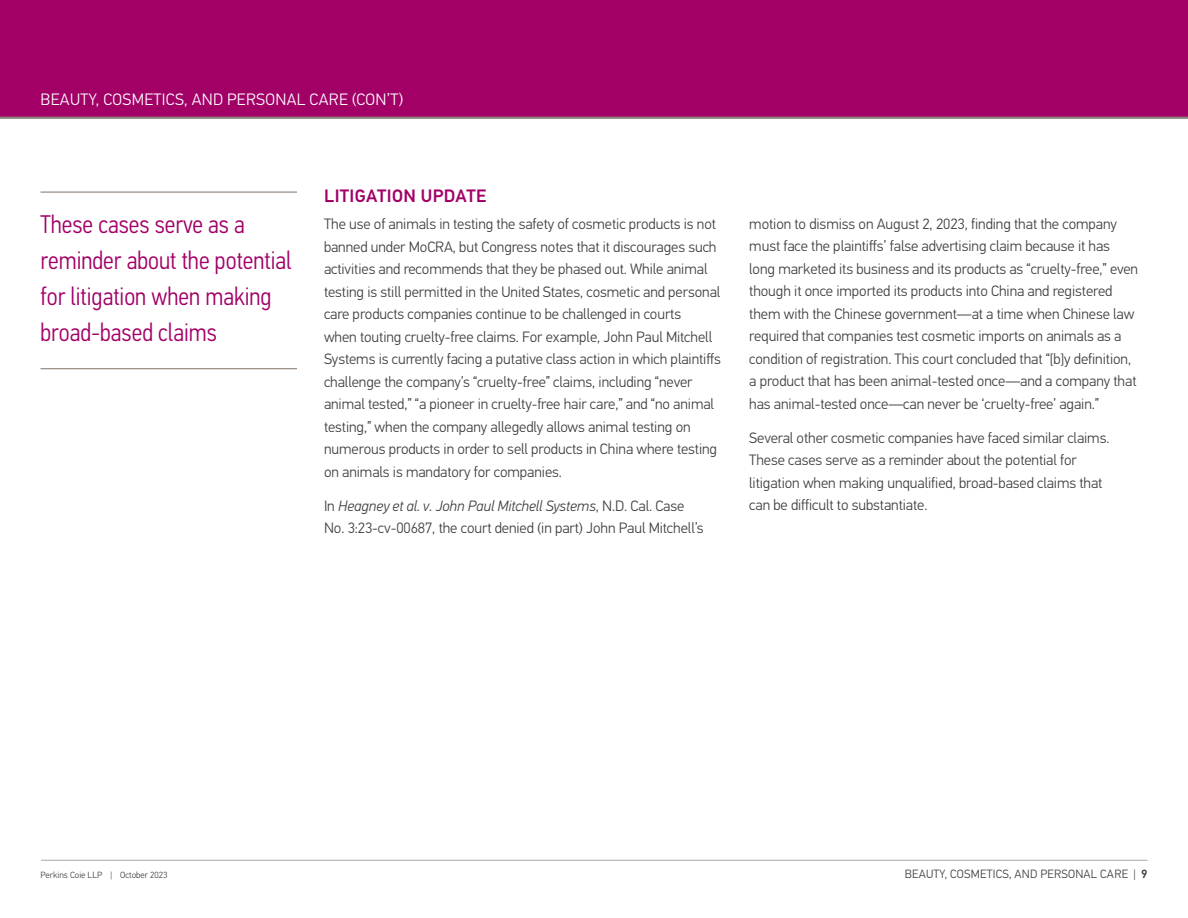
<style>
.page{position:relative;width:1188px;height:918px;background:#fff}
.page>*{position:absolute;margin:0;border:0;box-sizing:border-box;transform-origin:0 0}
.Callouts{font:300 25.5px/36px "PF Din Text Cond Pro";color:#a20067}
.Food_CPG_Subhead{font:500 18px "PF Din Text Pro";letter-spacing:.02em;color:#a20067}
.Food_CPG_Section_Title{font:300 16.5px "PF Din Text Pro";letter-spacing:.02em;color:#fff}
.Food_CPG_Bullet_Points{font:300 15px/22.5px "PF Din Text Pro";letter-spacing:-.005em;color:#3e3e3f}
.t1{font:300 12px "PF Din Text Pro";letter-spacing:.02em;color:#3e3e3f}
.t2{font:300 9px "PF Din Text Pro";color:#3e3e3f}
.s1{font-style:italic}
.s2{font-weight:500}
</style>
<div class="page">
<div style="left:0;top:0;width:1188px;height:118px;background:#a20067"></div>
<hr style="left:0;top:117px;width:1188px;height:2px;background:#8c8279">
<hr style="left:41px;top:860px;width:1107px;height:1px;background:#a8a9ad">
<hr style="left:40px;top:192px;width:257px;height:1px;background:#8c8279">
<hr style="left:40px;top:368px;width:257px;height:1px;background:#8c8279">
<p class="Food_CPG_Section_Title" style="left:41px;top:89px;width:364px">BEAUTY, COSMETICS, AND PERSONAL CARE (CON’T)</p>
<p class="Food_CPG_Subhead" style="left:324px;top:185px;width:164px">LITIGATION UPDATE</p>
<p class="Food_CPG_Bullet_Points" style="left:324px;top:213px;width:399px">The use of animals in testing the safety of cosmetic products is not banned under MoCRA, but Congress notes that it discourages such activities and recommends that they be phased out. While animal testing is still permitted in the United States, cosmetic and personal care products companies continue to be challenged in courts<br>when touting cruelty-free claims. For example, John Paul Mitchell Systems is currently facing a putative class action in which plaintiffs challenge the company’s “cruelty-free” claims, including “never animal tested,” “a pioneer in cruelty-free hair care,” and “no animal testing,” when the company allegedly allows animal testing on numerous products in order to sell products in China where testing on animals is mandatory for companies.</p>
<p class="Food_CPG_Bullet_Points" style="left:324px;top:495px;width:381px">In <span class="s1">Heagney et al. v. John Paul Mitchell Systems</span>, N.D. Cal. Case<br>No. 3:23-cv-00687, the court denied (in part) John Paul Mitchell’s</p>
<p class="Callouts" style="left:40px;top:207px;width:253px">These cases serve as a reminder about the potential for litigation when making broad-based claims</p>
<p class="Food_CPG_Bullet_Points" style="left:749px;top:212px;width:390px">motion to dismiss on August 2, 2023, finding that the company must face the plaintiffs’ false advertising claim because it has long marketed its business and its products as “cruelty-free,” even though it once imported its products into China and registered them with the Chinese government—at a time when Chinese law required that companies test cosmetic imports on animals as a condition of registration. This court concluded that “[b]y definition, a product that has been animal-tested once—and a company that has animal-tested once—can never be ‘cruelty-free’ again.”</p>
<p class="Food_CPG_Bullet_Points" style="left:749px;top:427px;width:362px">Several other cosmetic companies have faced similar claims.<br>These cases serve as a reminder about the potential for litigation when making unqualified, broad-based claims that can be difficult to substantiate.</p>
<p class="t2" style="left:40px;top:869px;width:128px">Perkins Coie LLP | October 2023</p>
<p class="t1" style="left:905px;top:867px;width:244px">BEAUTY, COSMETICS, AND PERSONAL CARE | <span class="s2">9</span></p>
</div>
